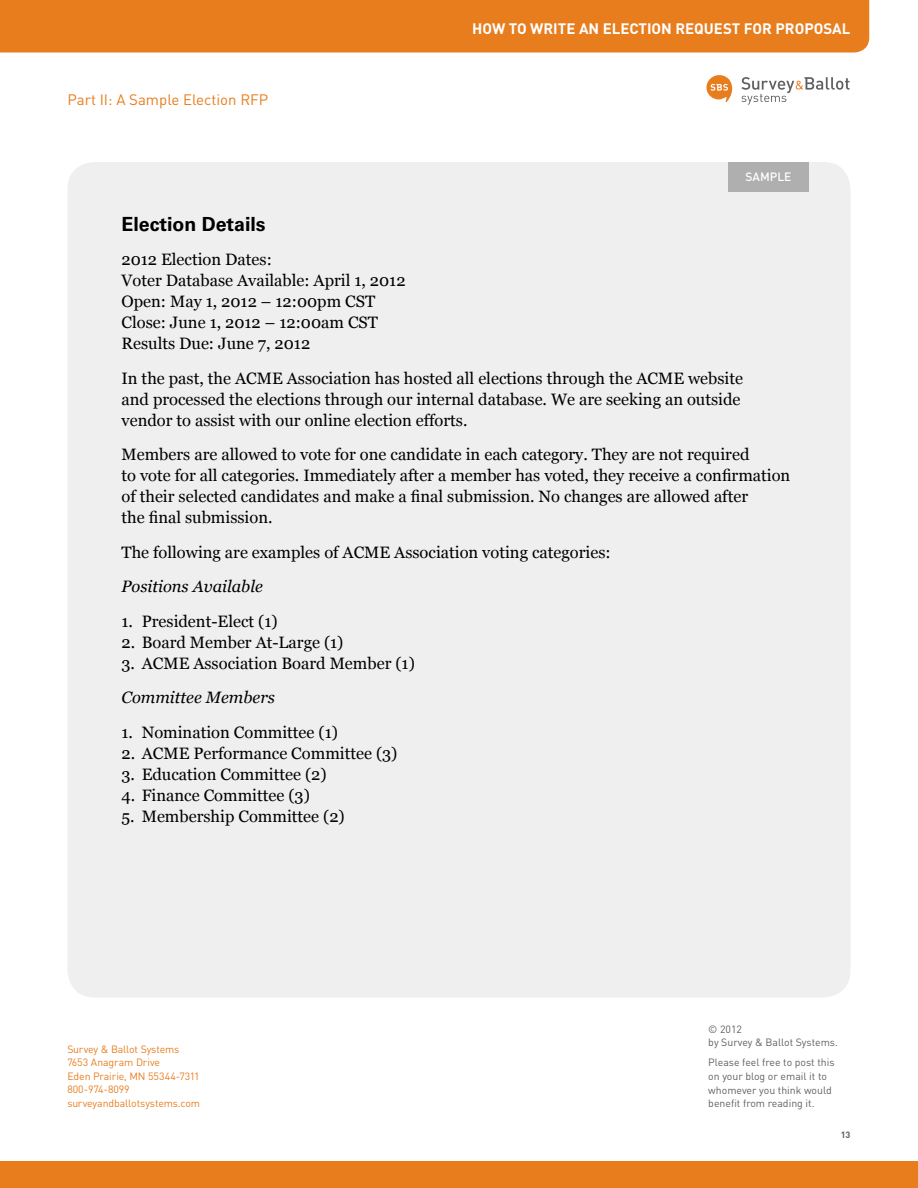
<style>
.page{position:relative;width:918px;height:1188px;background:#fff}
.page>*{position:absolute;margin:0;border:0;box-sizing:border-box;transform-origin:0 0}
.t1{font:700 19.5px "Univers";color:#000}
.t2{font:16.5px/21px "Georgia";color:#000}
.t3{font:italic 16.5px "Georgia";color:#000}
.t4{font:700 15px "DIN";color:#fff}
.t5{font:15px "DIN";color:#e87d1e}
.t6{font:500 12px "DIN";color:#fff}
.t7{font:10.5px/13.5px "DIN";color:#5f6062}
.t8{font:10.5px/13.5px "DIN";letter-spacing:-.015em;color:#e87d1e}
.t9{font:700 9px "DIN";color:#5f6062}
</style>
<div class="page">
<div style="left:0;top:0;width:869px;height:52px;background:#e87d1e"></div>
<div style="left:0;top:1161px;width:918px;height:27px;background:#e87d1e"></div>
<svg style="left:706px;top:75px;width:27px;height:27px"></svg>
<svg style="left:741px;top:77px;width:109px;height:28px"></svg>
<div style="left:68px;top:162px;width:782px;height:836px;background:#efefef;border-radius:27px"></div>
<div style="left:728px;top:162px;width:81px;height:29px;background:#afafb0"></div>
<p class="t5" style="left:68px;top:90px;width:202px">Part II: A Sample Election RFP</p>
<p class="t4" style="left:472px;top:19px;width:380px">HOW TO WRITE AN ELECTION REQUEST FOR PROPOSAL</p>
<p class="t6" style="left:746px;top:169px;width:48px">SAMPLE</p>
<p class="t1" style="left:122px;top:212px;width:146px">Election Details</p>
<p class="t2" style="left:122px;top:249px;width:286px">2012 Election Dates:<br>Voter Database Available: April 1, 2012<br>Open: May 1, 2012 – 12:00pm CST<br>Close: June 1, 2012 – 12:00am CST<br>Results Due: June 7, 2012</p>
<p class="t2" style="left:122px;top:368px;width:623px">In the past, the ACME Association has hosted all elections through the ACME website and processed the elections through our internal database. We are seeking an outside vendor to assist with our online election efforts.</p>
<p class="t2" style="left:122px;top:444px;width:670px">Members are allowed to vote for one candidate in each category. They are not required<br>to vote for all categories. Immediately after a member has voted, they receive a confirmation of their selected candidates and make a final submission. No changes are allowed after<br>the final submission.</p>
<p class="t2" style="left:122px;top:542px;width:491px">The following are examples of ACME Association voting categories:</p>
<p class="t3" style="left:122px;top:576px;width:143px">Positions Available</p>
<p class="t2" style="left:122px;top:611px;width:158px">1. President-Elect (1)</p>
<p class="t2" style="left:122px;top:632px;width:224px">2. Board Member At-Large (1)</p>
<p class="t2" style="left:122px;top:653px;width:295px">3. ACME Association Board Member (1)</p>
<p class="t3" style="left:122px;top:687px;width:155px">Committee Members</p>
<p class="t2" style="left:122px;top:722px;width:218px">1. Nomination Committee (1)</p>
<p class="t2" style="left:122px;top:743px;width:277px">2. ACME Performance Committee (3)</p>
<p class="t2" style="left:122px;top:764px;width:207px">3. Education Committee (2)</p>
<p class="t2" style="left:122px;top:785px;width:190px">4. Finance Committee (3)</p>
<p class="t2" style="left:121px;top:806px;width:225px">5. Membership Committee (2)</p>
<p class="t8" style="left:68px;top:1042px;width:134px">Survey &amp; Ballot Systems<br>7653 Anagram Drive<br>Eden Prairie, MN 55344-7311<br>800-974-8099 surveyandballotsystems.com</p>
<p class="t7" style="left:708px;top:1022px;width:131px">© 2012<br>by Survey &amp; Ballot Systems.</p>
<p class="t7" style="left:708px;top:1056px;width:128px">Please feel free to post this on your blog or email it to whomever you think would benefit from reading it.</p>
<p class="t9" style="left:841px;top:1129px;width:11px">13</p>
</div>
